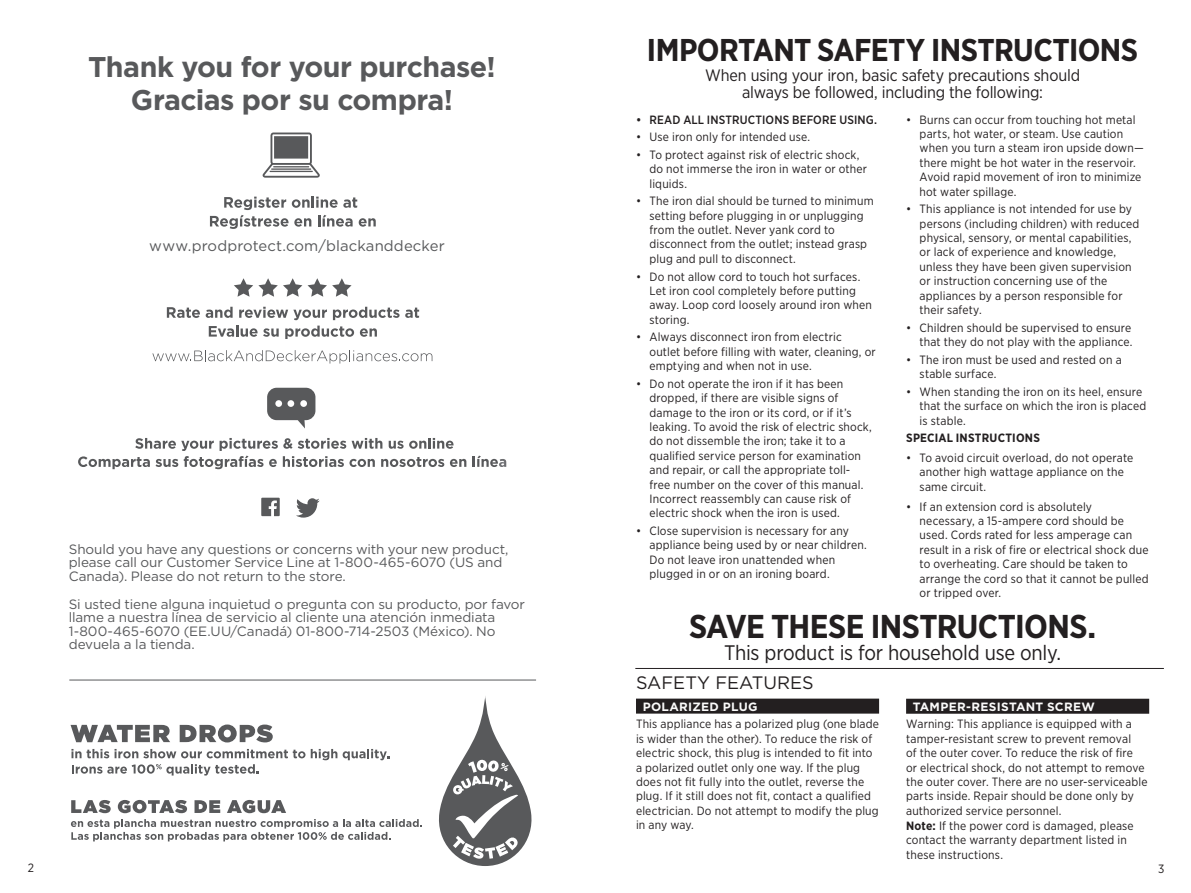
<style>
.page{position:relative;width:1191px;height:893px;background:#fff}
.page>*{position:absolute;margin:0;border:0;box-sizing:border-box;transform-origin:0 0}
.t1{font:700 33px "Gotham Narrow";letter-spacing:-.02em;color:#231f20}
.t2{font:700 31.5px "Gotham Narrow";letter-spacing:-.02em;color:#231f20}
.t3{font:700 28.5px/33.6px "Gotham";letter-spacing:-.02em;color:#58595b;text-align:center}
.t4{font:21px "Gotham Narrow";letter-spacing:-.015em;color:#231f20}
.t5{font:18px "Gotham";color:#231f20}
.t6{font:16.5px/16.5px "Gotham Narrow";letter-spacing:-.01em;color:#231f20;text-align:center}
.t7{font:14.85px "Gotham";letter-spacing:.01em;color:#58595b}
.t8{font:13.5px/13.5px "Gotham";letter-spacing:-.01em;color:#58595b}
.t9{font:12px/14.4px "Gotham Narrow";letter-spacing:.015em;color:#231f20}
.t10{font:700 12px "Gotham";letter-spacing:.02em;color:#fbfbfb}
.t11{font:500 12px "Gotham Narrow";letter-spacing:.01em;color:#231f20}
.t12{font:700 12px "Gotham Narrow";letter-spacing:.02em;color:#231f20}
.s1{font-weight:700}
</style>
<div class="page">
<div style="left:636px;top:699px;width:243px;height:15px;background:#231f20"></div>
<div style="left:906px;top:699px;width:243px;height:15px;background:#231f20"></div>
<hr style="left:635px;top:668px;width:528px;height:1px;background:#231f20">
<svg style="left:167px;top:307px;width:33px;height:11px"></svg>
<svg style="left:206px;top:307px;width:27px;height:11px"></svg>
<svg style="left:239px;top:307px;width:88px;height:13px"></svg>
<svg style="left:333px;top:307px;width:66px;height:13px"></svg>
<svg style="left:405px;top:308px;width:14px;height:10px"></svg>
<svg style="left:209px;top:326px;width:48px;height:11px"></svg>
<svg style="left:263px;top:328px;width:16px;height:9px"></svg>
<svg style="left:285px;top:326px;width:69px;height:13px"></svg>
<svg style="left:360px;top:328px;width:17px;height:9px"></svg>
<svg style="left:152px;top:350px;width:280px;height:14px"></svg>
<svg style="left:78px;top:438px;width:388px;height:31px"></svg>
<svg style="left:473px;top:456px;width:33px;height:11px"></svg>
<svg style="left:234px;top:278px;width:117px;height:19px"></svg>
<svg style="left:210px;top:197px;width:166px;height:32px"></svg>
<svg style="left:263px;top:133px;width:57px;height:45px"></svg>
<svg style="left:267px;top:388px;width:48px;height:40px"></svg>
<svg style="left:261px;top:498px;width:19px;height:18px"></svg>
<svg style="left:296px;top:498px;width:24px;height:20px"></svg>
<hr style="left:69px;top:680px;width:467px;height:1px;background:#58595b">
<svg style="left:71px;top:725px;width:99px;height:17px"></svg>
<svg style="left:180px;top:724px;width:93px;height:18px"></svg>
<svg style="left:71px;top:749px;width:234px;height:9px"></svg>
<svg style="left:311px;top:749px;width:26px;height:11px"></svg>
<svg style="left:343px;top:749px;width:46px;height:11px"></svg>
<svg style="left:72px;top:764px;width:187px;height:12px"></svg>
<svg style="left:71px;top:800px;width:40px;height:13px"></svg>
<svg style="left:118px;top:800px;width:69px;height:13px"></svg>
<svg style="left:194px;top:800px;width:26px;height:13px"></svg>
<svg style="left:227px;top:800px;width:59px;height:13px"></svg>
<svg style="left:71px;top:819px;width:351px;height:22px"></svg>
<svg style="left:439px;top:696px;width:93px;height:170px"></svg>
<h3 class="t3" style="left:88px;top:49px;width:409px">Thank you for your purchase!<br>Gracias por su compra!</h3>
<p class="t7" style="left:149px;top:238px;width:297px">www.prodprotect.com/blackanddecker</p>
<p class="t8" style="left:69px;top:542px;width:441px">Should you have any questions or concerns with your new product, please call our Customer Service Line at 1-800-465-6070 (US and<br>Canada). Please do not return to the store.</p>
<p class="t8" style="left:69px;top:597px;width:458px">Si usted tiene alguna inquietud o pregunta con su producto, por favor llame a nuestra línea de servicio al cliente una atención inmediata 1-800-465-6070 (EE.UU/Canadá) 01-800-714-2503 (México). No devuela a la tienda.</p>
<h2 class="t2" style="left:647px;top:31px;width:493px">IMPORTANT SAFETY INSTRUCTIONS</h2>
<h3 class="t6" style="left:705px;top:67px;width:376px">When using your iron, basic safety precautions should always be followed, including the following:</h3>
<p class="t11" style="left:636px;top:112px;width:243px">• READ ALL INSTRUCTIONS BEFORE USING.</p>
<p class="t9" style="left:636px;top:130px;width:176px">• Use iron only for intended use.</p>
<p class="t9" style="left:649px;top:147px;width:219px;text-indent:-14px">• To protect against risk of electric shock, do not immerse the iron in water or other liquids.</p>
<p class="t9" style="left:649px;top:194px;width:226px;text-indent:-14px">• The iron dial should be turned to minimum setting before plugging in or unplugging from the outlet. Never yank cord to disconnect from the outlet; instead grasp plug and pull to disconnect.</p>
<p class="t9" style="left:649px;top:269px;width:224px;text-indent:-14px">• Do not allow cord to touch hot surfaces.<br>Let iron cool completely before putting away. Loop cord loosely around iron when storing.</p>
<p class="t9" style="left:649px;top:330px;width:228px;text-indent:-14px">• Always disconnect iron from electric<br>outlet before filling with water, cleaning, or emptying and when not in use.</p>
<p class="t9" style="left:649px;top:376px;width:224px;text-indent:-14px">• Do not operate the iron if it has been dropped, if there are visible signs of damage to the iron or its cord, or if it’s leaking. To avoid the risk of electric shock, do not dissemble the iron; take it to a qualified service person for examination and repair, or call the appropriate toll&shy;free number on the cover of this manual.<br>Incorrect reassembly can cause risk of electric shock when the iron is used.</p>
<p class="t9" style="left:649px;top:523px;width:219px;text-indent:-14px">• Close supervision is necessary for any appliance being used by or near children.<br>Do not leave iron unattended when plugged in or on an ironing board.</p>
<p class="t9" style="left:919px;top:112px;width:226px;text-indent:-14px">• Burns can occur from touching hot metal parts, hot water, or steam. Use caution when you turn a steam iron upside down— there might be hot water in the reservoir.<br>Avoid rapid movement of iron to minimize hot water spillage.</p>
<p class="t9" style="left:919px;top:202px;width:221px;text-indent:-14px">• This appliance is not intended for use by persons (including children) with reduced physical, sensory, or mental capabilities, or lack of experience and knowledge, unless they have been given supervision or instruction concerning use of the appliances by a person responsible for their safety.</p>
<p class="t9" style="left:906px;top:320px;width:228px;text-align:right">• Children should be supervised to ensure that they do not play with the appliance.</p>
<p class="t9" style="left:919px;top:352px;width:204px;text-indent:-14px">• The iron must be used and rested on a stable surface.</p>
<p class="t9" style="left:919px;top:384px;width:228px;text-indent:-14px">• When standing the iron on its heel, ensure that the surface on which the iron is placed is stable.</p>
<p class="t12" style="left:906px;top:431px;width:135px">SPECIAL INSTRUCTIONS</p>
<p class="t9" style="left:919px;top:450px;width:215px;text-indent:-14px">• To avoid circuit overload, do not operate another high wattage appliance on the same circuit.</p>
<p class="t9" style="left:919px;top:499px;width:230px;text-indent:-14px">• If an extension cord is absolutely necessary, a 15-ampere cord should be used. Cords rated for less amperage can result in a risk of fire or electrical shock due to overheating. Care should be taken to arrange the cord so that it cannot be pulled or tripped over.</p>
<h1 class="t1" style="left:689px;top:606px;width:408px">SAVE THESE INSTRUCTIONS.</h1>
<h3 class="t4" style="left:724px;top:640px;width:339px">This product is for household use only.</h3>
<p class="t10" style="left:643px;top:700px;width:116px">POLARIZED PLUG</p>
<p class="t9" style="left:636px;top:717px;width:245px">This appliance has a polarized plug (one blade is wider than the other). To reduce the risk of electric shock, this plug is intended to fit into a polarized outlet only one way. If the plug does not fit fully into the outlet, reverse the plug. If it still does not fit, contact a qualified electrician. Do not attempt to modify the plug in any way.</p>
<h3 class="t5" style="left:636px;top:673px;width:179px">SAFETY FEATURES</h3>
<p class="t10" style="left:913px;top:700px;width:183px">TAMPER-RESISTANT SCREW</p>
<p class="t9" style="left:906px;top:717px;width:243px">Warning: This appliance is equipped with a tamper-resistant screw to prevent removal<br>of the outer cover. To reduce the risk of fire<br>or electrical shock, do not attempt to remove the outer cover. There are no user-serviceable parts inside. Repair should be done only by authorized service personnel.<br><span class="s1">Note:</span> If the power cord is damaged, please contact the warranty department listed in these instructions.</p>
<p class="t9" style="left:28px;top:861px;width:8px">2</p>
<p class="t9" style="left:1158px;top:861px;width:8px">3</p>
</div>
